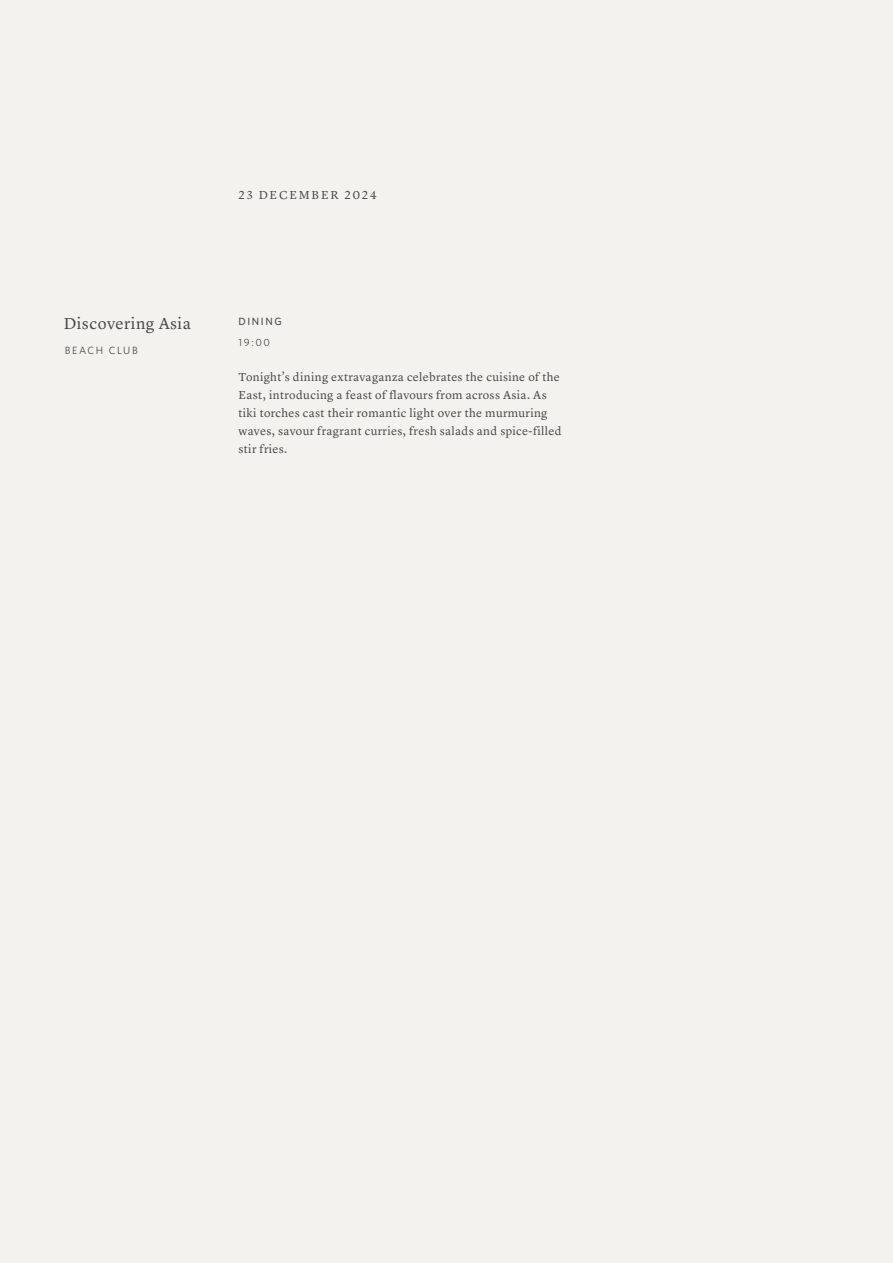
<style>
.page{position:relative;width:893px;height:1263px;background:#f4f2ef}
.page>*{position:absolute;margin:0;border:0;box-sizing:border-box;transform-origin:0 0}
.t1{font:16.5px "Lyon Text Aman Regular";letter-spacing:.03em;color:#4a4a49}
.t2{font:12px/18px "Lyon Text Aman Regular";letter-spacing:.03em;color:#4a4a49}
.t3{font:12px "Lyon Text Aman Regular";letter-spacing:.15em;color:#4a4a49}
.t4{font:10.5px "Whitney";letter-spacing:.15em;color:#4a4a49}
.t5{font:500 10.5px "Whitney";letter-spacing:.15em;color:#4a4a49}
</style>
<div class="page">
<h1 class="t1" style="left:64px;top:310px;width:129px">Discovering Asia</h1>
<p class="t4" style="left:65px;top:343px;width:74px">BEACH CLUB</p>
<p class="t3" style="left:239px;top:186px;width:140px">23 DECEMBER 2024</p>
<p class="t5" style="left:239px;top:314px;width:45px">DINING</p>
<p class="t4" style="left:239px;top:335px;width:33px">19:00</p>
<p class="t2" style="left:239px;top:367px;width:325px">Tonight’s dining extravaganza celebrates the cuisine of the East, introducing a feast of flavours from across Asia. As tiki torches cast their romantic light over the murmuring waves, savour fragrant curries, fresh salads and spice-filled stir fries.</p>
</div>
